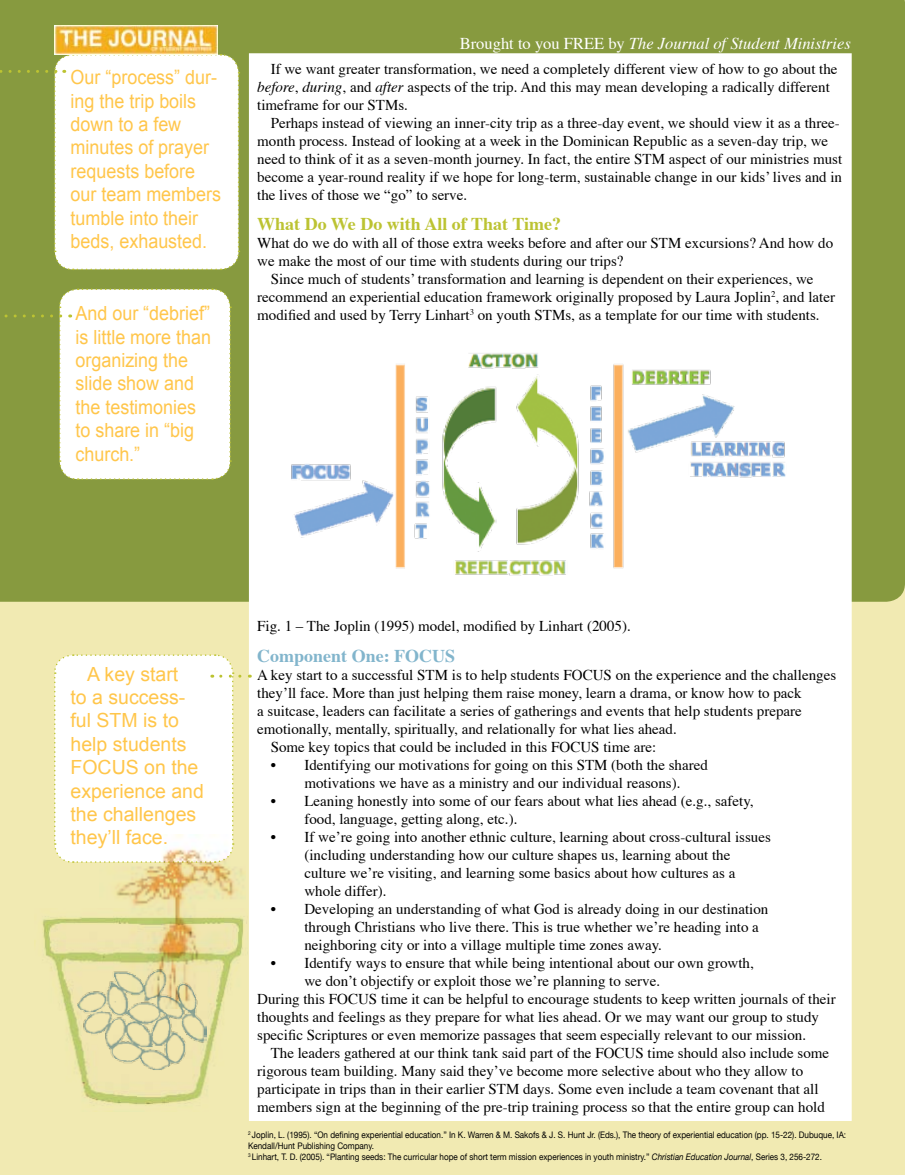
<style>
.page{position:relative;width:905px;height:1175px;background:#fff}
.page>*{position:absolute;margin:0;border:0;box-sizing:border-box;transform-origin:0 0}
.t1{font:19.5px/23.4px "Arial";color:#ffc64b;scale:.92 1}
.t2{font:19.5px/23.4px "Arial";color:#ffc64b}
.t3{font:700 18px "Times";color:#bcc332}
.t4{font:700 18px "Times";color:#82b5cc}
.t5{font:italic 16.5px "Times";color:#fff}
.t6{font:15px/18px "Times";color:#000}
.t7{font:9px/10.8px "Helvetica Neue";color:#000;scale:.9 1}
.s1{font-style:normal}
.s2{font-style:italic}
</style>
<div class="page">
<div style="left:0;top:0;width:904px;height:1174px;background:#f1eab2"></div>
<div style="left:0;top:0;width:904px;height:601px;background:#879a3f"></div>
<div style="left:250px;top:54px;width:600px;height:1066px;background:#fff"></div>
<svg style="left:54px;top:654px;width:186px;height:209px;background:#fdfdf9"></svg>
<img style="left:291px;top:353px;width:495px;height:223px">
<svg style="left:0;top:53px;width:240px;height:218px;background:#e1e6cf"></svg>
<svg style="left:0;top:288px;width:232px;height:192px;background:#dde2c8"></svg>
<img style="left:42px;top:916px;width:205px;height:189px">
<img style="left:99px;top:835px;width:146px;height:173px">
<img style="left:77px;top:962px;width:129px;height:108px">
<img style="left:54px;top:25px;width:164px;height:29px">
<h1 class="t1" style="left:70px;top:66px;width:165px">Our “process” dur&shy;ing the trip boils down to a few minutes of prayer requests before our team members tumble into their beds, exhausted.</h1>
<h1 class="t1" style="left:75px;top:301px;width:149px">And our “debrief” is little more than organizing the slide show and the testimonies to share in “big church.”</h1>
<p class="t5" style="left:460px;top:29px;width:392px"><span class="s1">Brought to you FREE by</span> The Journal of Student Ministries</p>
<p class="t6" style="left:257px;top:58px;width:582px;text-indent:14px">If we want greater transformation, we need a completely different view of how to go about the <span class="s2">before</span>, <span class="s2">during</span>, and <span class="s2">after</span> aspects of the trip. And this may mean developing a radically different timeframe for our STMs.</p>
<p class="t6" style="left:257px;top:112px;width:586px;text-indent:14px">Perhaps instead of viewing an inner-city trip as a three-day event, we should view it as a three&shy;month process. Instead of looking at a week in the Dominican Republic as a seven-day trip, we need to think of it as a seven-month journey. In fact, the entire STM aspect of our ministries must become a year-round reality if we hope for long-term, sustainable change in our kids’ lives and in the lives of those we “go” to serve.</p>
<p class="t3" style="left:257px;top:207px;width:305px">What Do We Do with All of That Time?</p>
<p class="t6" style="left:257px;top:233px;width:577px">What do we do with all of those extra weeks before and after our STM excursions? And how do we make the most of our time with students during our trips?</p>
<p class="t6" style="left:257px;top:269px;width:579px;text-indent:14px">Since much of students’ transformation and learning is dependent on their experiences, we recommend an experiential education framework originally proposed by Laura Joplin<sup>2</sup>, and later modified and used by Terry Linhart<sup>3</sup> on youth STMs, as a template for our time with students.</p>
<h1 class="t2" style="left:70px;top:662px;width:135px;text-indent:17px">A key start<br>to a success&shy;ful STM is to help students<br>FOCUS on the experience and the challenges they’ll face.</h1>
<p class="t6" style="left:257px;top:616px;width:375px">Fig. 1 – The Joplin (1995) model, modified by Linhart (2005).</p>
<p class="t4" style="left:257px;top:638px;width:199px">Component One: FOCUS</p>
<p class="t6" style="left:257px;top:664px;width:580px">A key start to a successful STM is to help students FOCUS on the experience and the challenges</p>
<p class="t6" style="left:257px;top:682px;width:546px">they’ll face. More than just helping them raise money, learn a drama, or know how to pack</p>
<p class="t6" style="left:257px;top:700px;width:546px">a suitcase, leaders can facilitate a series of gatherings and events that help students prepare</p>
<p class="t6" style="left:257px;top:718px;width:421px">emotionally, mentally, spiritually, and relationally for what lies ahead.</p>
<p class="t6" style="left:271px;top:736px;width:387px">Some key topics that could be included in this FOCUS time are:</p>
<p class="t6" style="left:271px;top:754px;width:439px;text-align:center">• Identifying our motivations for going on this STM (both the shared motivations we have as a ministry and our individual reasons).</p>
<p class="t6" style="left:304px;top:790px;width:450px;text-indent:-34px">• Leaning honestly into some of our fears about what lies ahead (e.g., safety, food, language, getting along, etc.).</p>
<p class="t6" style="left:304px;top:826px;width:468px;text-indent:-34px">• If we’re going into another ethnic culture, learning about cross-cultural issues (including understanding how our culture shapes us, learning about the culture we’re visiting, and learning some basics about how cultures as a whole differ).</p>
<p class="t6" style="left:304px;top:898px;width:465px;text-indent:-34px">• Developing an understanding of what God is already doing in our destination through Christians who live there. This is true whether we’re heading into a neighboring city or into a village multiple time zones away.</p>
<p class="t6" style="left:271px;top:952px;width:484px">• Identify ways to ensure that while being intentional about our own growth,</p>
<p class="t6" style="left:304px;top:970px;width:357px">we don’t objectify or exploit those we’re planning to serve.</p>
<p class="t6" style="left:257px;top:988px;width:580px">During this FOCUS time it can be helpful to encourage students to keep written journals of their</p>
<p class="t6" style="left:257px;top:1006px;width:563px">thoughts and feelings as they prepare for what lies ahead. Or we may want our group to study</p>
<p class="t6" style="left:257px;top:1024px;width:550px">specific Scriptures or even memorize passages that seem especially relevant to our mission.</p>
<p class="t6" style="left:271px;top:1042px;width:560px">The leaders gathered at our think tank said part of the FOCUS time should also include some</p>
<p class="t6" style="left:257px;top:1060px;width:547px">rigorous team building. Many said they’ve become more selective about who they allow to</p>
<p class="t6" style="left:257px;top:1078px;width:563px">participate in trips than in their earlier STM days. Some even include a team covenant that all</p>
<p class="t6" style="left:257px;top:1096px;width:569px">members sign at the beginning of the pre-trip training process so that the entire group can hold</p>
<p class="t7" style="left:248px;top:1129px;width:666px"><sup>2</sup> Joplin, L. (1995). “On defining experiential education.” In K. Warren &amp; M. Sakofs &amp; J. S. Hunt Jr. (Eds.), The theory of experiential education (pp. 15-22). Dubuque, IA:<br>Kendall/Hunt Publishing Company.<br><sup>3</sup> Linhart, T. D. (2005). “Planting seeds: The curricular hope of short term mission experiences in youth ministry.” <span class="s2">Christian Education Journal</span>, Series 3, 256-272.</p>
</div>
